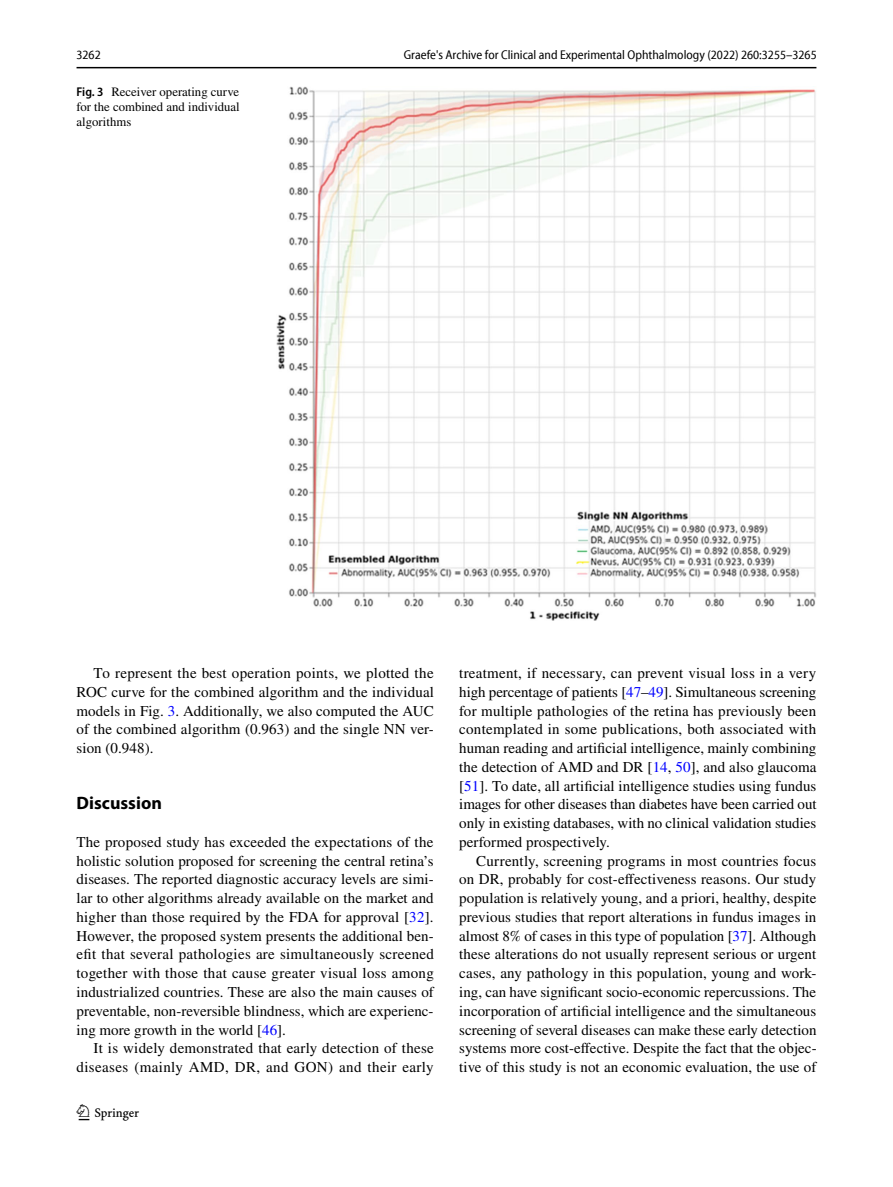
<style>
.page{position:relative;width:893px;height:1187px;background:#fff}
.page>*{position:absolute;margin:0;border:0;box-sizing:border-box;transform-origin:0 0}
.t1{font:22.5px "Springnew Regular 2";color:#000}
.t2{font:700 18px "Myriad Pro";color:#000}
.t3{font:15px/18.8px "STIX";letter-spacing:.005em;color:#000;text-align:justify}
.t4{font:semi-condensed 12.75px "Myriad Pro Unic";color:#000}
.t5{font:12.75px/15px "STIX";color:#000;text-align:justify}
.s1{font-family:"Myriad Pro";font-weight:600;font-stretch:semi-condensed}
.s2{color:#00f}
</style>
<div class="page">
<hr style="left:77px;top:67px;width:739px;height:1px;background:#000">
<img style="left:276px;top:87px;width:540px;height:533px">
<p class="t4" style="left:77px;top:50px;width:26px">3262</p>
<p class="t4" style="left:404px;top:50px;width:414px">Graefe's Archive for Clinical and Experimental Ophthalmology (2022) 260:3255–3265</p>
<p class="t5" style="left:77px;top:85px;width:165px"><span class="s1">Fig. 3</span> Receiver operating curve for the combined and individual algorithms</p>
<p class="t3" style="left:77px;top:664px;width:359px;text-indent:17px">To represent the best operation points, we plotted the ROC curve for the combined algorithm and the individual models in Fig. <span class="s2">3</span>. Additionally, we also computed the AUC of the combined algorithm (0.963) and the single NN ver&shy;sion (0.948).</p>
<p class="t2" style="left:77px;top:791px;width:87px">Discussion</p>
<p class="t3" style="left:77px;top:833px;width:359px">The proposed study has exceeded the expectations of the holistic solution proposed for screening the central retina’s diseases. The reported diagnostic accuracy levels are simi&shy;lar to other algorithms already available on the market and higher than those required by the FDA for approval [<span class="s2">32</span>].<br>However, the proposed system presents the additional ben&shy;efit that several pathologies are simultaneously screened together with those that cause greater visual loss among industrialized countries. These are also the main causes of preventable, non-reversible blindness, which are experienc&shy;ing more growth in the world [<span class="s2">46</span>].</p>
<p class="t3" style="left:77px;top:1039px;width:359px;text-align:right">It is widely demonstrated that early detection of these diseases (mainly AMD, DR, and GON) and their early</p>
<h1 class="t1" style="left:79px;top:1104px;width:62px">1 3</h1>
<p class="t3" style="left:459px;top:664px;width:359px">treatment, if necessary, can prevent visual loss in a very high percentage of patients [<span class="s2">47</span>–<span class="s2">49</span>]. Simultaneous screening for multiple pathologies of the retina has previously been contemplated in some publications, both associated with human reading and artificial intelligence, mainly combining the detection of AMD and DR [<span class="s2">14</span>, <span class="s2">50</span>], and also glaucoma [<span class="s2">51</span>]. To date, all artificial intelligence studies using fundus images for other diseases than diabetes have been carried out only in existing databases, with no clinical validation studies performed prospectively.</p>
<p class="t3" style="left:459px;top:852px;width:359px;text-indent:17px">Currently, screening programs in most countries focus on DR, probably for cost-effectiveness reasons. Our study population is relatively young, and a priori, healthy, despite previous studies that report alterations in fundus images in almost 8% of cases in this type of population [<span class="s2">37</span>]. Although these alterations do not usually represent serious or urgent cases, any pathology in this population, young and work&shy;ing, can have significant socio-economic repercussions. The incorporation of artificial intelligence and the simultaneous screening of several diseases can make these early detection systems more cost-effective. Despite the fact that the objec&shy;tive of this study is not an economic evaluation, the use of</p>
</div>
